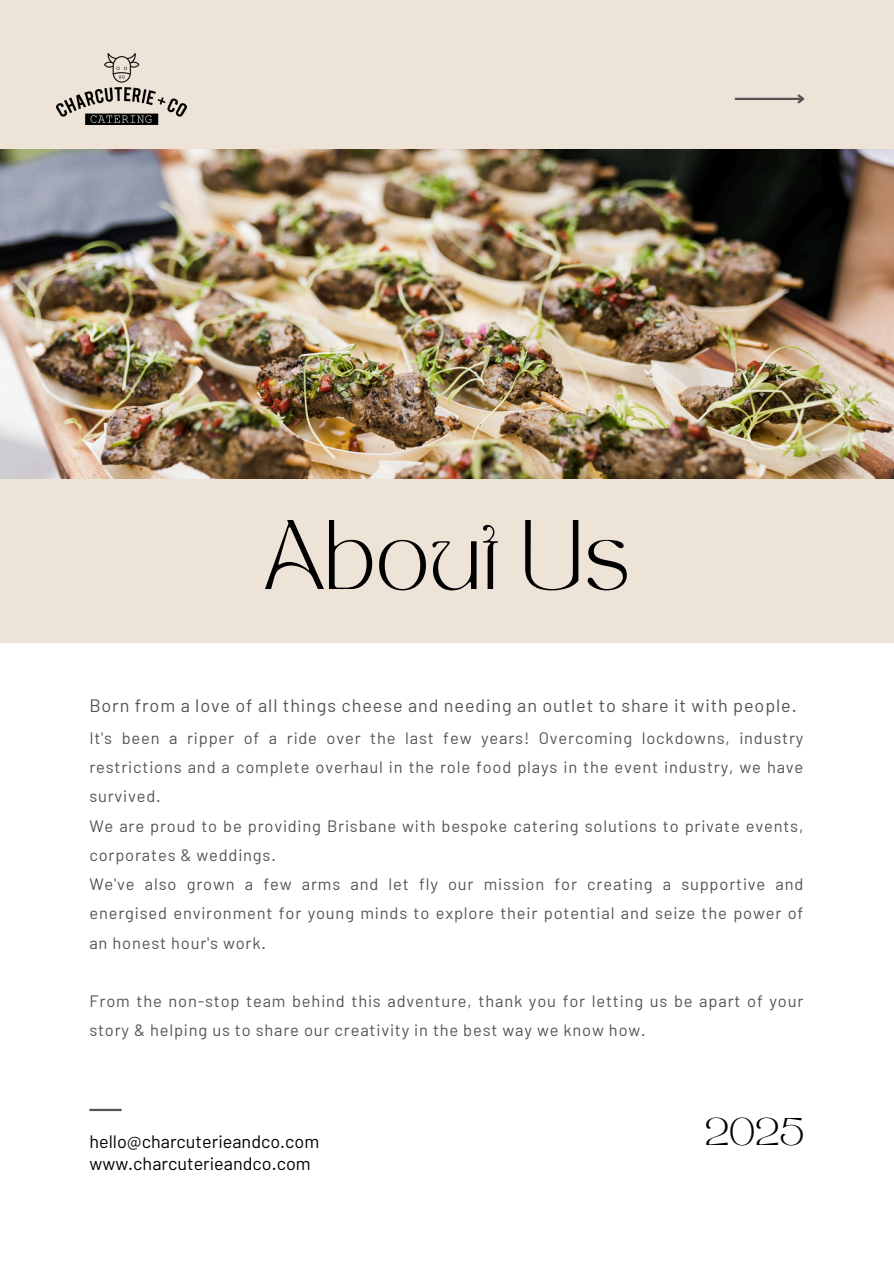
<style>
.page{position:relative;width:894px;height:1264px;background:#fff}
.page>*{position:absolute;margin:0;border:0;box-sizing:border-box;transform-origin:0 0}
.t1{font:69px "TAN MONCHERI Regular";color:#000}
.t2{font:27px "TAN MONCHERI Regular";color:#000}
.t3{font:18px "Barlow";letter-spacing:.05em;color:#545454}
.t4{font:18px "Barlow";color:#000}
.t5{font:16.5px/29.2px "Barlow";letter-spacing:.05em;color:#545454;text-align:justify}
</style>
<div class="page">
<div style="left:0;top:0;width:893px;height:1263px;background:#ede4d7"></div>
<img style="left:0;top:150px;width:893px;height:328px">
<div style="left:0;top:643px;width:893px;height:620px;background:#fff"></div>
<hr style="left:89px;top:1108px;width:33px;height:3px;background:#545454">
<hr style="left:734px;top:98px;width:68px;height:2px;background:#545454">
<svg style="left:795px;top:94px;width:10px;height:10px"></svg>
<img style="left:57px;top:54px;width:129px;height:71px">
<p class="t1" style="left:263px;top:518px;width:368px">About Us</p>
<p class="t3" style="left:89px;top:694px;width:708px">Born from a love of all things cheese and needing an outlet to share it with people.</p>
<p class="t5" style="left:89px;top:722px;width:715px">It's been a ripper of a ride over the last few years! Overcoming lockdowns, industry restrictions and a complete overhaul in the role food plays in the event industry, we have survived.</p>
<h1 class="t5" style="left:89px;top:810px;width:715px">We are proud to be providing Brisbane with bespoke catering solutions to private events, corporates &amp; weddings.</h1>
<p class="t5" style="left:89px;top:868px;width:715px">We've also grown a few arms and let fly our mission for creating a supportive and energised environment for young minds to explore their potential and seize the power of an honest hour's work.</p>
<p class="t5" style="left:89px;top:985px;width:715px">From the non-stop team behind this adventure, thank you for letting us be apart of your story &amp; helping us to share our creativity in the best way we know how.</p>
<p class="t4" style="left:89px;top:1130px;width:231px">hello@charcuterieandco.com</p>
<p class="t4" style="left:89px;top:1151px;width:223px">www.charcuterieandco.com</p>
<p class="t2" style="left:704px;top:1116px;width:101px">2025</p>
</div>
